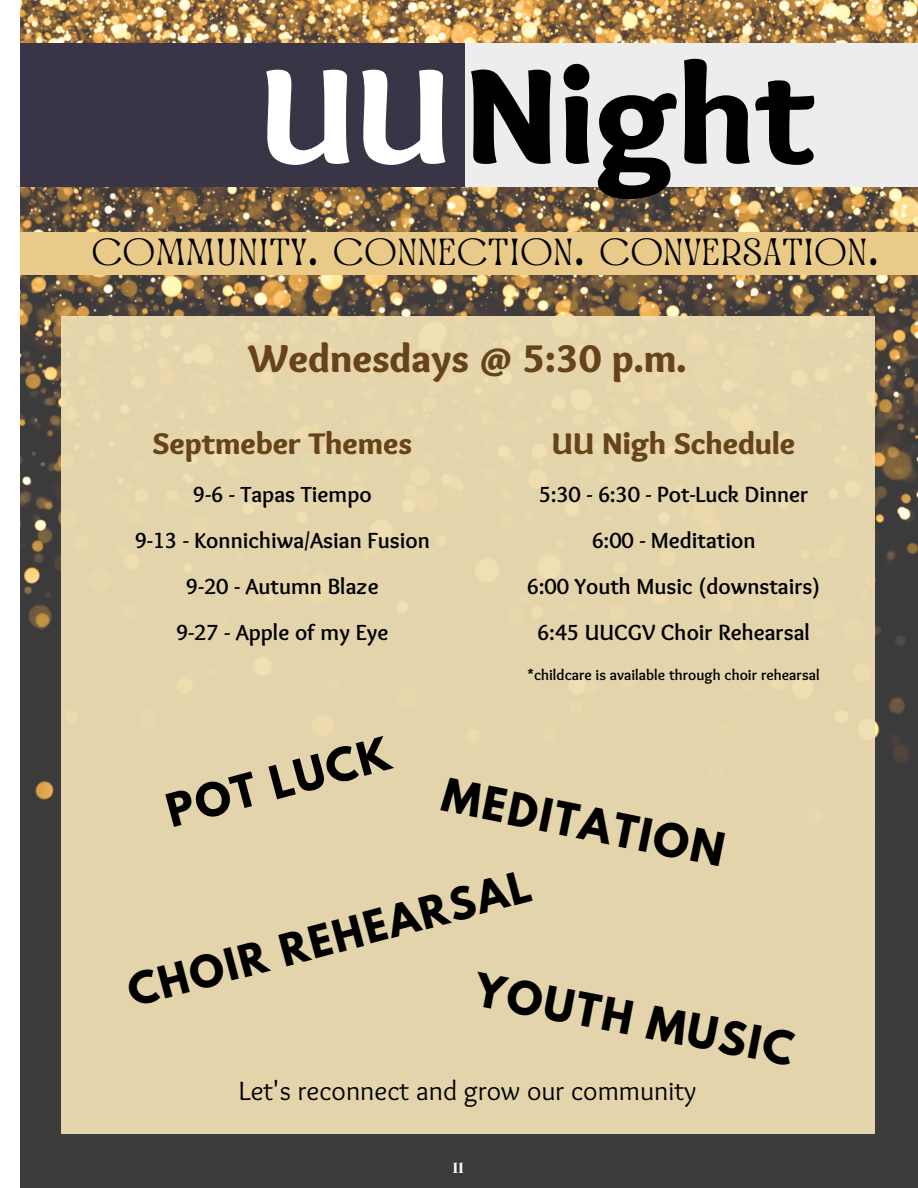
<style>
.page{position:relative;width:918px;height:1188px;background:#fff}
.page>*{position:absolute;margin:0;border:0;box-sizing:border-box;transform-origin:0 0}
.t1{font:900 141px "Sukar";color:#000}
.t2{font:46.35px "Awesome Lathusca";color:#000}
.t3{font:700 40.8px "League Spartan";color:#000}
.t4{font:900 40.2px "Sukar";color:#664319}
.t5{font:700 39.3px "League Spartan";color:#000}
.t6{font:900 31.2px "Sukar";color:#664319}
.t7{font:27.45px "Sukar";color:#000}
.t8{font:700 22.8px "Sukar";color:#000}
.t9{font:16.65px "DM Serif Display";color:#fffdfb}
.t10{font:700 15.3px "Sukar";color:#000}
.s1{color:#fff}
</style>
<div class="page">
<img style="left:21px;top:0;width:897px;height:1188px">
<div style="left:452px;top:43px;width:466px;height:144px;background:#ededed"></div>
<div style="left:21px;top:43px;width:444px;height:144px;background:#393547"></div>
<div style="left:61px;top:317px;width:813px;height:817px;background:#e3d4ac"></div>
<div style="left:21px;top:233px;width:897px;height:42px;background:#e9ca89"></div>
<p class="t1" style="left:260px;top:34px;width:558px"><span class="s1">UU</span>Night</p>
<p class="t2" style="left:122px;top:220px;width:170px">□ ◆■▼</p>
<p class="t2" style="left:364px;top:220px;width:505px">□■■ ▼□■ □■❖ ▲ ▼□■</p>
<p class="t4" style="left:248px;top:335px;width:440px">Wednesdays @ 5:30 p.m.</p>
<p class="t6" style="left:153px;top:425px;width:261px">Septmeber Themes</p>
<p class="t8" style="left:193px;top:481px;width:180px">9-6 - Tapas Tiempo</p>
<p class="t8" style="left:135px;top:527px;width:297px">9-13 - Konnichiwa/Asian Fusion</p>
<p class="t8" style="left:186px;top:573px;width:194px">9-20 - Autumn Blaze</p>
<p class="t8" style="left:176px;top:619px;width:214px">9-27 - Apple of my Eye</p>
<p class="t6" style="left:552px;top:425px;width:245px">UU Nigh Schedule</p>
<p class="t8" style="left:539px;top:481px;width:271px">5:30 - 6:30 - Pot-Luck Dinner</p>
<p class="t8" style="left:592px;top:527px;width:165px">6:00 - Meditation</p>
<p class="t8" style="left:527px;top:573px;width:295px">6:00 Youth Music (downstairs)</p>
<p class="t8" style="left:537px;top:619px;width:274px">6:45 UUCGV Choir Rehearsal</p>
<p class="t10" style="left:528px;top:666px;width:294px">*childcare is available through choir rehearsal</p>
<p class="t3" style="left:162px;top:792px;width:231px;rotate:-15deg">POT LUCK</p>
<p class="t3" style="left:447px;top:775px;width:288px;rotate:11deg">MEDITATION</p>
<p class="t5" style="left:124px;top:973px;width:417px;rotate:-15deg">CHOIR REHEARSAL</p>
<p class="t3" style="left:480px;top:968px;width:325px;rotate:11deg">YOUTH MUSIC</p>
<p class="t7" style="left:239px;top:1075px;width:459px">Let's reconnect and grow our community</p>
<p class="t9" style="left:452px;top:1156px;width:13px">11</p>
</div>
